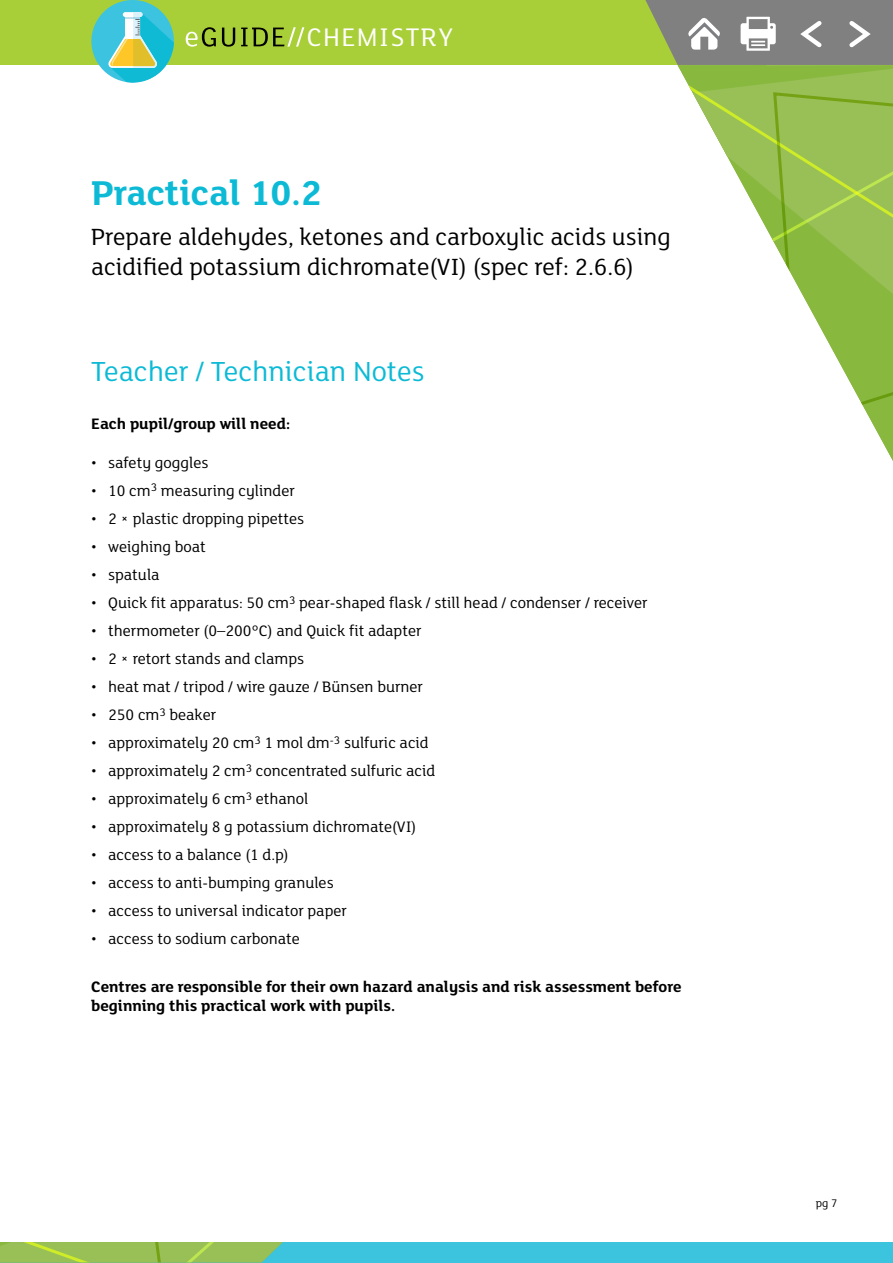
<style>
.page{position:relative;width:893px;height:1263px;background:#fff}
.page>*{position:absolute;margin:0;border:0;box-sizing:border-box;transform-origin:0 0}
.t1{font:700 37.5px "FS Lola";color:#0dbad6}
.t2{font:30px "FS Lola";color:#0dbad6}
.t3{font:27.75px "FS Lola";letter-spacing:.05em;color:#fff}
.t4{font:25.5px/30px "FS Lola";color:#000}
.t5{font:16.5px "FS Lola";color:#000}
.Body{font:700 16.5px/19.5px "FS Lola";color:#000}
.t6{font:12px "FS Lola";color:#000}
</style>
<div class="page">
<div style="left:0;top:0;width:893px;height:65px;background:#a9cf38"></div>
<svg style="left:186px;top:27px;width:30px;height:20px"></svg>
<svg style="left:222px;top:28px;width:13px;height:19px"></svg>
<svg style="left:241px;top:27px;width:63px;height:20px"></svg>
<div style="left:0;top:1242px;width:893px;height:21px;background:#3cc3de"></div>
<svg style="left:645px;top:0;width:248px;height:65px;background:#8f9286"></svg>
<svg style="left:678px;top:65px;width:215px;height:389px"></svg>
<svg style="left:771px;top:91px;width:122px;height:336px"></svg>
<svg style="left:0;top:1242px;width:283px;height:20px;background:#96c158"></svg>
<div style="left:91px;top:0;width:83px;height:82px;background:#3cc3df;border-radius:50%"></div>
<svg style="left:107px;top:12px;width:67px;height:70px"></svg>
<h3 class="t3" style="left:307px;top:19px;width:148px">CHEMISTRY</h3>
<h1 class="t1" style="left:91px;top:167px;width:232px">Practical 10.2</h1>
<h3 class="t4" style="left:91px;top:220px;width:581px">Prepare aldehydes, ketones and carboxylic acids using acidified potassium dichromate(VI) (spec ref: 2.6.6)</h3>
<h3 class="t2" style="left:91px;top:351px;width:335px">Teacher / Technician Notes</h3>
<p class="Body" style="left:91px;top:413px;width:200px">Each pupil/group will need:</p>
<p class="t5" style="left:91px;top:452px;width:119px">• safety goggles</p>
<p class="t5" style="left:91px;top:480px;width:205px">• 10 cm<sup>3</sup> measuring cylinder</p>
<p class="t5" style="left:91px;top:508px;width:214px">• 2 × plastic dropping pipettes</p>
<p class="t5" style="left:91px;top:536px;width:116px">• weighing boat</p>
<p class="t5" style="left:91px;top:564px;width:70px">• spatula</p>
<p class="t5" style="left:91px;top:592px;width:558px">• Quick fit apparatus: 50 cm<sup>3</sup> pear-shaped flask / still head / condenser / receiver</p>
<p class="t5" style="left:91px;top:620px;width:332px">• thermometer (0–200°C) and Quick fit adapter</p>
<p class="t5" style="left:91px;top:648px;width:214px">• 2 × retort stands and clamps</p>
<p class="t5" style="left:91px;top:676px;width:333px">• heat mat / tripod / wire gauze / Bünsen burner</p>
<p class="t5" style="left:91px;top:704px;width:127px">• 250 cm<sup>3</sup> beaker</p>
<p class="t5" style="left:91px;top:732px;width:339px">• approximately 20 cm<sup>3</sup> 1 mol dm<sup>-3</sup> sulfuric acid</p>
<p class="t5" style="left:91px;top:760px;width:346px">• approximately 2 cm<sup>3</sup> concentrated sulfuric acid</p>
<p class="t5" style="left:91px;top:788px;width:219px">• approximately 6 cm<sup>3</sup> ethanol</p>
<p class="t5" style="left:91px;top:816px;width:327px">• approximately 8 g potassium dichromate(VI)</p>
<p class="t5" style="left:91px;top:844px;width:199px">• access to a balance (1 d.p)</p>
<p class="t5" style="left:91px;top:872px;width:244px">• access to anti-bumping granules</p>
<p class="t5" style="left:91px;top:900px;width:257px">• access to universal indicator paper</p>
<p class="t5" style="left:91px;top:928px;width:210px">• access to sodium carbonate</p>
<p class="Body" style="left:91px;top:976px;width:592px">Centres are responsible for their own hazard analysis and risk assessment before beginning this practical work with pupils.</p>
<p class="t6" style="left:816px;top:1195px;width:23px">pg 7</p>
</div>
